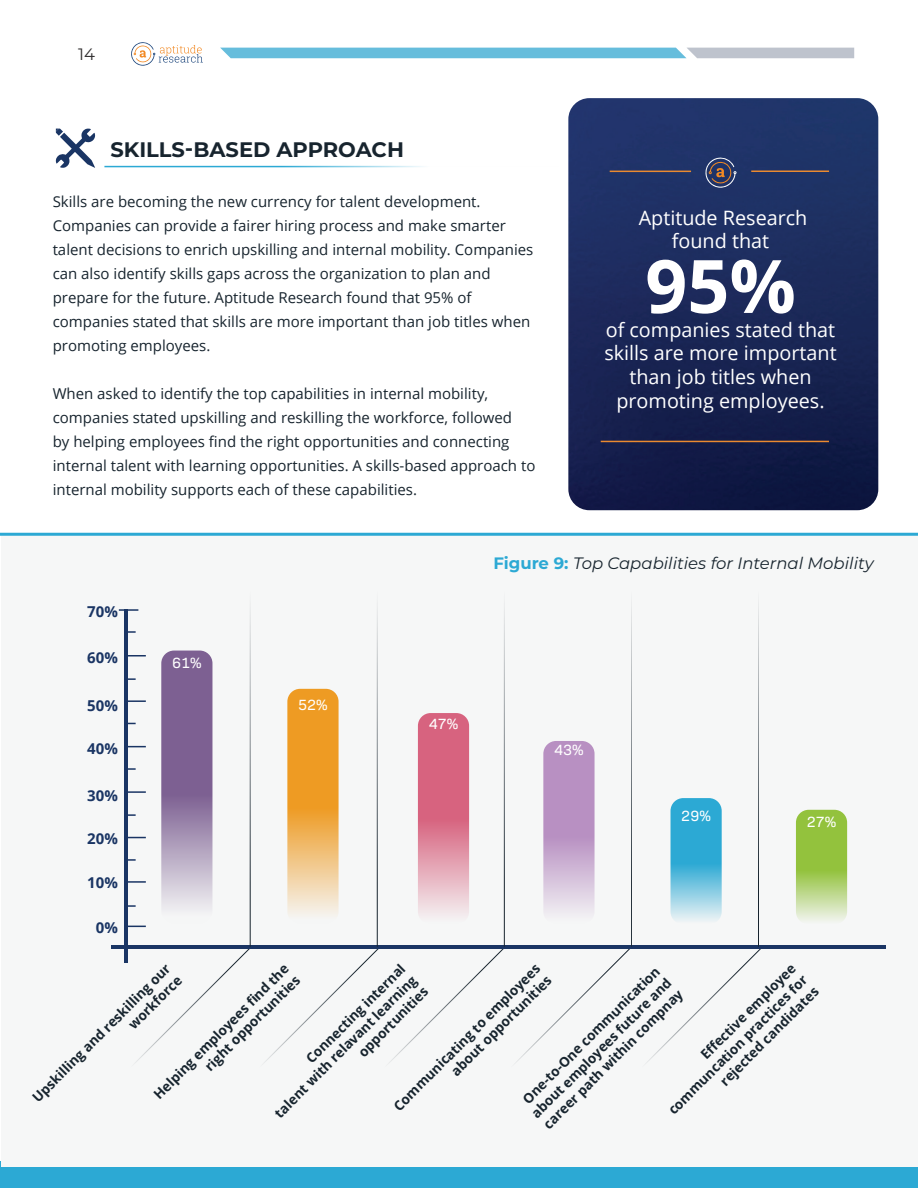
<style>
.page{position:relative;width:918px;height:1188px;background:#fff}
.page>*{position:absolute;margin:0;border:0;box-sizing:border-box;transform-origin:0 0}
.t1{font:700 73.8px "Open Sans";color:#fff}
.t2{font:700 21px "Montserrat";color:#17242e}
.t3{font:19.8px/23.7px "Open Sans";color:#fff;text-align:center}
.t4{font:italic 16.5px "Montserrat";color:#17242e}
.t5{font:16.5px "Montserrat";color:#312f30}
.t6{font:15px/24px "Open Sans";color:#17242e}
.t7{font:700 15px "Open Sans";color:#1a3564}
.t8{font:15px "Bio Sans";color:#fff}
.t9{font:700 13.5px/16.2px "Open Sans";color:#17242e;text-align:right}
.s1{font-weight:700;font-style:normal;color:#2ca9d4}
</style>
<div class="page">
<svg style="left:131px;top:42px;width:72px;height:24px"></svg>
<svg style="left:220px;top:48px;width:634px;height:10px;background:#80c0d9"></svg>
<div style="left:0;top:1162px;width:918px;height:26px;background:#2ca9d4"></div>
<div style="left:1px;top:535px;width:917px;height:632px;background:#f6f7f7"></div>
<hr style="left:104px;top:166px;width:456px;height:1px;background:#2ca9d4">
<img style="left:568px;top:98px;width:310px;height:412px">
<hr style="left:601px;top:441px;width:228px;height:1px;background:#ea8a30">
<hr style="left:610px;top:171px;width:81px;height:1px;background:#ea8a30">
<hr style="left:751px;top:171px;width:78px;height:1px;background:#ea8a30">
<svg style="left:705px;top:158px;width:35px;height:30px"></svg>
<svg style="left:113px;top:948px;width:649px;height:115px"></svg>
<svg style="left:161px;top:651px;width:51px;height:273px;background:#9a85aa"></svg>
<svg style="left:671px;top:798px;width:51px;height:126px;background:#5cbbdc"></svg>
<svg style="left:796px;top:810px;width:51px;height:114px;background:#a9cd67"></svg>
<hr style="left:125px;top:609px;width:3px;height:354px;background:#1a3564">
<hr style="left:111px;top:945px;width:775px;height:3px;background:#1a3564">
<hr style="left:250px;top:539px;width:1px;height:408px;background:#17242e">
<hr style="left:377px;top:539px;width:1px;height:408px;background:#17242e">
<hr style="left:504px;top:539px;width:1px;height:408px;background:#17242e">
<hr style="left:631px;top:539px;width:1px;height:408px;background:#17242e">
<hr style="left:758px;top:539px;width:1px;height:408px;background:#17242e">
<svg style="left:128px;top:926px;width:18px;height:1px"></svg>
<hr style="left:126px;top:881px;width:20px;height:2px;background:#1a3564">
<svg style="left:128px;top:837px;width:18px;height:1px"></svg>
<hr style="left:126px;top:791px;width:20px;height:2px;background:#1a3564">
<svg style="left:128px;top:746px;width:18px;height:1px"></svg>
<hr style="left:126px;top:700px;width:20px;height:2px;background:#1a3564">
<hr style="left:126px;top:655px;width:20px;height:2px;background:#1a3564">
<svg style="left:119px;top:609px;width:19px;height:2px"></svg>
<svg style="left:128px;top:631px;width:8px;height:2px"></svg>
<svg style="left:128px;top:678px;width:8px;height:2px"></svg>
<svg style="left:128px;top:768px;width:8px;height:2px"></svg>
<svg style="left:128px;top:814px;width:8px;height:2px"></svg>
<svg style="left:128px;top:859px;width:8px;height:2px"></svg>
<svg style="left:128px;top:905px;width:8px;height:2px"></svg>
<svg style="left:287px;top:689px;width:52px;height:235px;background:#efb35a"></svg>
<svg style="left:418px;top:713px;width:51px;height:211px;background:#de879c"></svg>
<svg style="left:543px;top:741px;width:52px;height:183px;background:#c7a9cf"></svg>
<hr style="left:0;top:533px;width:918px;height:3px;background:#2ca9d4">
<svg style="left:56px;top:128px;width:39px;height:40px"></svg>
<p class="t5" style="left:78px;top:43px;width:18px">14</p>
<h2 class="t2" style="left:110px;top:135px;width:295px">SKILLS-BASED APPROACH</h2>
<p class="t6" style="left:53px;top:189px;width:482px">Skills are becoming the new currency for talent development.<br>Companies can provide a fairer hiring process and make smarter talent decisions to enrich upskilling and internal mobility. Companies can also identify skills gaps across the organization to plan and prepare for the future. Aptitude Research found that 95% of companies stated that skills are more important than job titles when promoting employees.</p>
<p class="t6" style="left:53px;top:381px;width:484px">When asked to identify the top capabilities in internal mobility, companies stated upskilling and reskilling the workforce, followed<br>by helping employees find the right opportunities and connecting internal talent with learning opportunities. A skills-based approach to internal mobility supports each of these capabilities.</p>
<h3 class="t3" style="left:639px;top:205px;width:170px">Aptitude Research found that</h3>
<h1 class="t1" style="left:645px;top:234px;width:152px">95%</h1>
<h3 class="t3" style="left:604px;top:341px;width:234px">skills are more important than job titles when promoting employees.</h3>
<h3 class="t3" style="left:606px;top:317px;width:231px">of companies stated that</h3>
<p class="t7" style="left:87px;top:601px;width:32px">70%</p>
<p class="t7" style="left:87px;top:647px;width:32px">60%</p>
<p class="t7" style="left:87px;top:695px;width:32px">50%</p>
<p class="t7" style="left:87px;top:738px;width:32px">40%</p>
<p class="t7" style="left:87px;top:784px;width:32px">30%</p>
<p class="t7" style="left:87px;top:828px;width:32px">20%</p>
<p class="t7" style="left:87px;top:872px;width:32px">10%</p>
<p class="t7" style="left:96px;top:917px;width:24px">0%</p>
<p class="t8" style="left:172px;top:652px;width:31px">61%</p>
<p class="t8" style="left:298px;top:694px;width:31px">52%</p>
<p class="t4" style="left:493px;top:551px;width:382px"><span class="s1">Figure 9:</span> Top Capabilities for Internal Mobility</p>
<p class="t8" style="left:429px;top:713px;width:31px">47%</p>
<p class="t8" style="left:554px;top:738px;width:31px">43%</p>
<p class="t8" style="left:681px;top:805px;width:31px">29%</p>
<p class="t8" style="left:807px;top:810px;width:31px">27%</p>
<p class="t9" style="left:259px;top:1098px;width:196px;rotate:-45deg">Connecting internal<br>talent with relavant learning opportunities</p>
<p class="t9" style="left:29px;top:1093px;width:190px;rotate:-45deg">Upskilling and reskilling our workforce</p>
<p class="t9" style="left:390px;top:1102px;width:202px;rotate:-45deg">Communicating to employees about opportunities</p>
<p class="t9" style="left:150px;top:1090px;width:186px;rotate:-45deg">Helping employees find the right opportunities</p>
<p class="t9" style="left:653px;top:1095px;width:191px;rotate:-45deg">Effective employee communcation practices for rejected candidates</p>
<p class="t9" style="left:516px;top:1098px;width:193px;text-align:justify;rotate:-45deg">One-to-One communication about employees future and career path within compnay</p>
</div>
